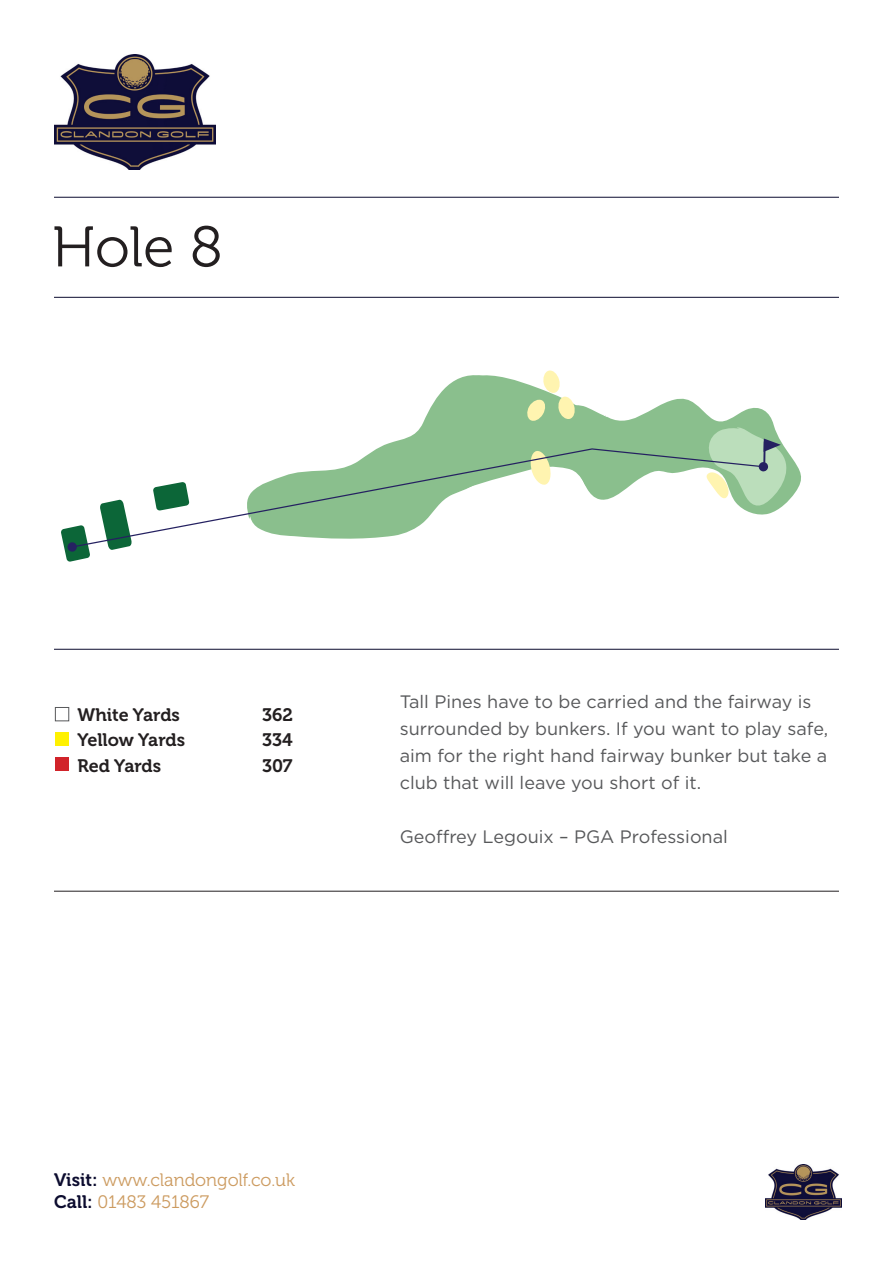
<style>
.page{position:relative;width:893px;height:1263px;background:#fff}
.page>*{position:absolute;margin:0;border:0;box-sizing:border-box;transform-origin:0 0}
.t1{font:57px "Museo 300";color:#231f20}
.t2{font:18px/27px "Gotham";color:#57585a}
.t3{font:18px/21.6px "Museo 300";color:#cc9b60}
.t4{font:18px "Museo 700";color:#231f20}
.s1{font-family:"Museo 700";color:#0c0c2f}
</style>
<div class="page">
<img style="left:55px;top:54px;width:161px;height:116px">
<img style="left:765px;top:1164px;width:77px;height:55px">
<hr style="left:54px;top:891px;width:785px;height:1px;background:#231f20">
<svg style="left:378px;top:435px;width:35px;height:13px"></svg>
<svg style="left:109px;top:548px;width:12px;height:2px"></svg>
<svg style="left:90px;top:448px;width:339px;height:100px"></svg>
<svg style="left:61px;top:525px;width:29px;height:37px"></svg>
<svg style="left:413px;top:370px;width:388px;height:147px"></svg>
<hr style="left:763px;top:441px;width:3px;height:22px;background:#252161">
<hr style="left:54px;top:297px;width:785px;height:1px;background:#0c0c2f">
<hr style="left:54px;top:197px;width:785px;height:1px;background:#0c0c2f">
<hr style="left:54px;top:649px;width:785px;height:1px;background:#0c0c2f">
<div style="left:55px;top:707px;width:14px;height:14px;border:1px solid #57585a"></div>
<div style="left:55px;top:732px;width:14px;height:13px;background:#fff101"></div>
<div style="left:55px;top:757px;width:14px;height:14px;background:#d1232a"></div>
<h1 class="t1" style="left:52px;top:216px;width:172px">Hole 8</h1>
<p class="t4" style="left:78px;top:704px;width:104px">White Yards</p>
<p class="t4" style="left:262px;top:704px;width:32px">362</p>
<p class="t4" style="left:78px;top:730px;width:109px">Yellow Yards</p>
<p class="t4" style="left:262px;top:730px;width:32px">334</p>
<p class="t4" style="left:78px;top:755px;width:85px">Red Yards</p>
<p class="t4" style="left:262px;top:755px;width:32px">307</p>
<p class="t2" style="left:400px;top:688px;width:430px">Tall Pines have to be carried and the fairway is surrounded by bunkers. If you want to play safe, aim for the right hand fairway bunker but take a club that will leave you short of it.</p>
<p class="t2" style="left:400px;top:823px;width:330px">Geoffrey Legouix – PGA Professional</p>
<p class="t3" style="left:54px;top:1169px;width:243px"><span class="s1">Visit:</span> www.clandongolf.co.uk<br><span class="s1">Call:</span> 01483 451867</p>
</div>
